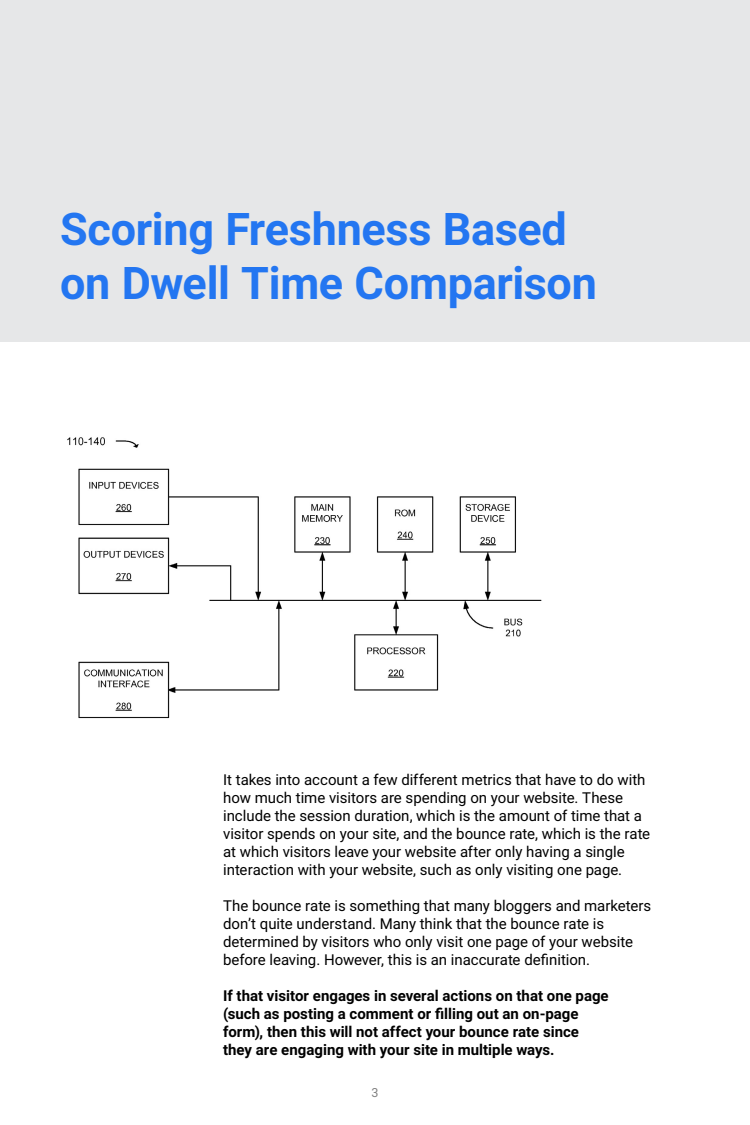
<style>
.page{position:relative;width:750px;height:1125px;background:#fff}
.page>*{position:absolute;margin:0;border:0;box-sizing:border-box;transform-origin:0 0}
.t1{font:700 45px/54px "Roboto";letter-spacing:-.005em;color:#2376f1}
.t2{font:15px/18px "Roboto";color:#000}
.t3{font:700 15px/18px "Roboto";color:#000}
.t4{font:12.5px "Roboto";color:#808080}
</style>
<div class="page">
<img style="left:67px;top:437px;width:475px;height:282px">
<div style="left:0;top:0;width:750px;height:341px;background:#e6e7e8"></div>
<h1 class="t1" style="left:60px;top:200px;width:539px">Scoring Freshness Based on Dwell Time Comparison</h1>
<p class="t2" style="left:223px;top:770px;width:429px">It takes into account a few different metrics that have to do with how much time visitors are spending on your website. These include the session duration, which is the amount of time that a visitor spends on your site, and the bounce rate, which is the rate at which visitors leave your website after only having a single interaction with your website, such as only visiting one page.</p>
<p class="t2" style="left:223px;top:896px;width:430px">The bounce rate is something that many bloggers and marketers don’t quite understand. Many think that the bounce rate is determined by visitors who only visit one page of your website before leaving. However, this is an inaccurate definition.</p>
<p class="t3" style="left:223px;top:986px;width:387px">If that visitor engages in several actions on that one page (such as posting a comment or filling out an on-page form), then this will not affect your bounce rate since they are engaging with your site in multiple ways.</p>
<p class="t4" style="left:371px;top:1084px;width:9px">3</p>
</div>
